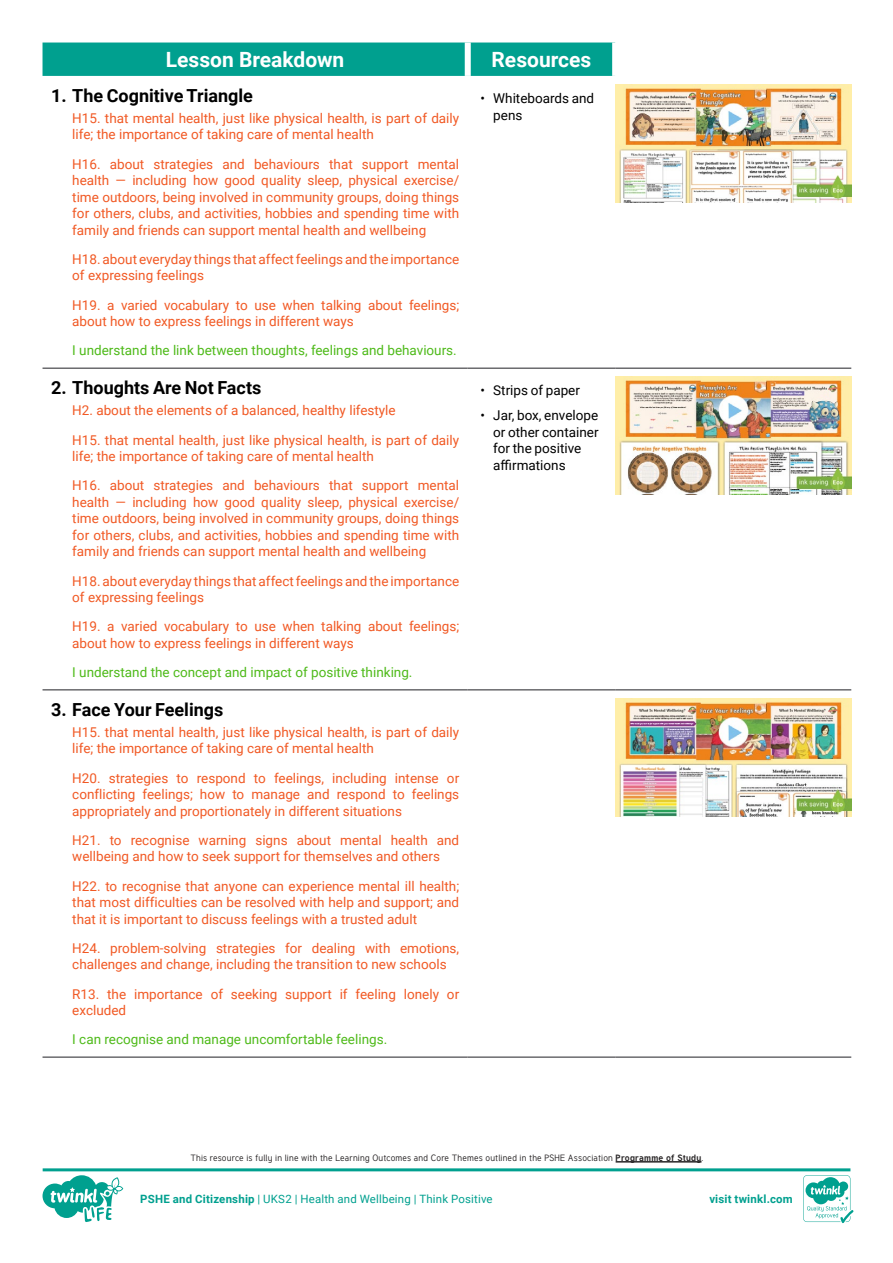
<style>
.page{position:relative;width:893px;height:1263px;background:#fff}
.page>*{position:absolute;margin:0;border:0;box-sizing:border-box;transform-origin:0 0}
.Heading_3{font:700 21px "Roboto";color:#fff}
.t1{font:700 18px "Roboto";color:#000}
.Adult_Body_Copy{font:13.5px/16.5px "Roboto";color:#f15924}
.Adult_Body_Copy-2{font:13.5px "Roboto";color:#4eba19}
.t2{font:13.5px/16.5px "Roboto";color:#000}
.t3{font:11.4px "Roboto";letter-spacing:.015em;color:#00a08f}
.t4{font:700 11.4px "Roboto";letter-spacing:.02em;color:#00a08f}
.t5{font:9px "Tuffy";letter-spacing:.025em;color:#282526}
.s1{font-weight:700}
</style>
<div class="page">
<div style="left:43px;top:43px;width:569px;height:33px;background:#00a08f"></div>
<hr style="left:43px;top:367px;width:425px;height:2px;background:#6b6b6e">
<hr style="left:468px;top:367px;width:147px;height:2px;background:#6b6b6e">
<hr style="left:615px;top:367px;width:236px;height:2px;background:#6b6b6e">
<hr style="left:43px;top:689px;width:425px;height:1px;background:#6b6b6e">
<hr style="left:468px;top:689px;width:147px;height:1px;background:#6b6b6e">
<hr style="left:615px;top:689px;width:236px;height:1px;background:#6b6b6e">
<hr style="left:43px;top:1056px;width:425px;height:2px;background:#6b6b6e">
<hr style="left:468px;top:1056px;width:147px;height:2px;background:#6b6b6e">
<hr style="left:615px;top:1056px;width:236px;height:2px;background:#6b6b6e">
<div style="left:465px;top:43px;width:6px;height:33px;background:#fff"></div>
<img style="left:615px;top:84px;width:236px;height:118px">
<img style="left:615px;top:377px;width:236px;height:118px">
<img style="left:615px;top:698px;width:236px;height:118px">
<hr style="left:616px;top:1161px;width:85px;height:1px;background:#282526">
<svg style="left:43px;top:1168px;width:810px;height:55px"></svg>
<p class="Heading_3" style="left:166px;top:45px;width:180px">Lesson Breakdown</p>
<p class="Heading_3" style="left:492px;top:45px;width:101px">Resources</p>
<p class="t1" style="left:51px;top:83px;width:203px">1. The Cognitive Triangle</p>
<p class="Adult_Body_Copy" style="left:72px;top:109px;width:388px">H15. that mental health, just like physical health, is part of daily life; the importance of taking care of mental health</p>
<p class="Adult_Body_Copy" style="left:72px;top:155px;width:388px;text-align:justify">H16. about strategies and behaviours that support mental health — including how good quality sleep, physical exercise/ time outdoors, being involved in community groups, doing things for others, clubs, and activities, hobbies and spending time with family and friends can support mental health and wellbeing</p>
<p class="Adult_Body_Copy" style="left:72px;top:250px;width:388px">H18. about everyday things that affect feelings and the importance of expressing feelings</p>
<p class="Adult_Body_Copy" style="left:72px;top:296px;width:388px">H19. a varied vocabulary to use when talking about feelings; about how to express feelings in different ways</p>
<p class="Adult_Body_Copy-2" style="left:72px;top:341px;width:386px">I understand the link between thoughts, feelings and behaviours.</p>
<p class="t2" style="left:493px;top:89px;width:102px;text-indent:-13px">• Whiteboards and pens</p>
<p class="t1" style="left:51px;top:375px;width:212px">2. Thoughts Are Not Facts</p>
<p class="Adult_Body_Copy" style="left:72px;top:402px;width:325px">H2. about the elements of a balanced, healthy lifestyle</p>
<p class="Adult_Body_Copy" style="left:72px;top:431px;width:388px">H15. that mental health, just like physical health, is part of daily life; the importance of taking care of mental health</p>
<p class="Adult_Body_Copy" style="left:72px;top:477px;width:388px;text-align:justify">H16. about strategies and behaviours that support mental health — including how good quality sleep, physical exercise/ time outdoors, being involved in community groups, doing things for others, clubs, and activities, hobbies and spending time with family and friends can support mental health and wellbeing</p>
<p class="Adult_Body_Copy" style="left:72px;top:572px;width:388px">H18. about everyday things that affect feelings and the importance of expressing feelings</p>
<p class="Adult_Body_Copy" style="left:72px;top:618px;width:388px">H19. a varied vocabulary to use when talking about feelings; about how to express feelings in different ways</p>
<p class="Adult_Body_Copy-2" style="left:72px;top:663px;width:342px">I understand the concept and impact of positive thinking.</p>
<p class="t1" style="left:51px;top:697px;width:174px">3. Face Your Feelings</p>
<p class="Adult_Body_Copy" style="left:72px;top:723px;width:388px">H15. that mental health, just like physical health, is part of daily life; the importance of taking care of mental health</p>
<p class="Adult_Body_Copy" style="left:72px;top:769px;width:388px;text-align:justify">H20. strategies to respond to feelings, including intense or conflicting feelings; how to manage and respond to feelings appropriately and proportionately in different situations</p>
<p class="Adult_Body_Copy" style="left:72px;top:831px;width:388px">H21. to recognise warning signs about mental health and wellbeing and how to seek support for themselves and others</p>
<p class="Adult_Body_Copy" style="left:72px;top:877px;width:388px;text-align:justify">H22. to recognise that anyone can experience mental ill health; that most difficulties can be resolved with help and support; and that it is important to discuss feelings with a trusted adult</p>
<p class="Adult_Body_Copy" style="left:72px;top:939px;width:388px">H24. problem-solving strategies for dealing with emotions, challenges and change, including the transition to new schools</p>
<p class="Adult_Body_Copy" style="left:72px;top:985px;width:388px">R13. the importance of seeking support if feeling lonely or excluded</p>
<p class="Adult_Body_Copy-2" style="left:72px;top:1030px;width:316px">I can recognise and manage uncomfortable feelings.</p>
<p class="t2" style="left:480px;top:382px;width:101px">• Strips of paper</p>
<p class="t2" style="left:493px;top:407px;width:107px;text-indent:-13px">• Jar, box, envelope or other container for the positive affirmations</p>
<p class="t5" style="left:190px;top:1152px;width:514px">This resource is fully in line with the Learning Outcomes and Core Themes outlined in the PSHE Association <span class="s1">Programme of Study</span>.</p>
<p class="t3" style="left:140px;top:1191px;width:354px"><span class="s1">PSHE and Citizenship</span> | UKS2 | Health and Wellbeing | Think Positive</p>
<p class="t4" style="left:709px;top:1191px;width:85px">visit twinkl.com</p>
</div>
